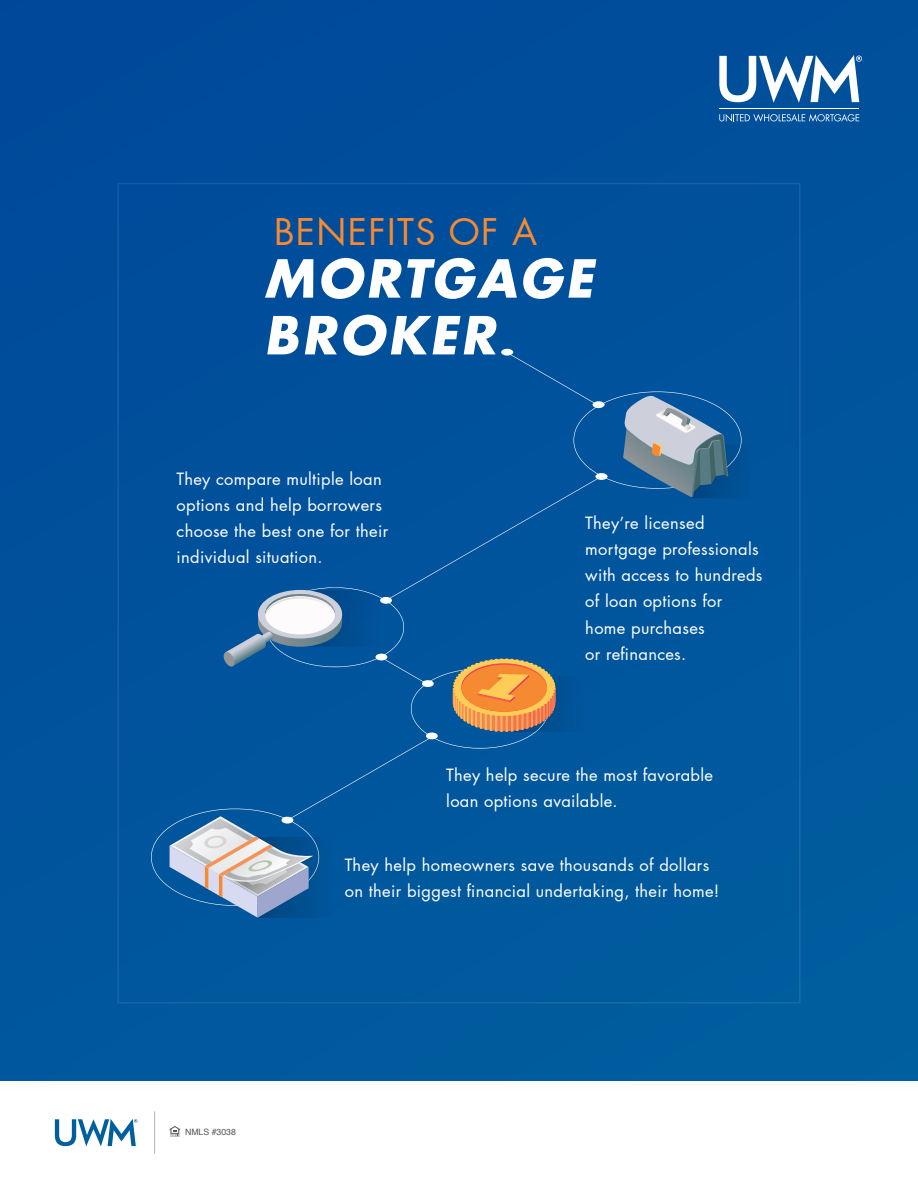
<style>
.page{position:relative;width:918px;height:1188px;background:#fff}
.page>*{position:absolute;margin:0;border:0;box-sizing:border-box;transform-origin:0 0}
.t1{font:36px "Futura LT Pro";letter-spacing:.04em;color:#f68a33}
.t2{font:16.5px/26.1px "Futura LT Pro";letter-spacing:.02em;color:#fff}
.t3{font:8.7px "Helvetica";color:#575757}
</style>
<div class="page">
<div style="left:0;top:0;width:918px;height:1080px;background:#00529c"></div>
<svg style="left:55px;top:1119px;width:82px;height:27px"></svg>
<svg style="left:265px;top:259px;width:48px;height:39px"></svg>
<svg style="left:321px;top:258px;width:80px;height:41px"></svg>
<svg style="left:407px;top:258px;width:110px;height:41px"></svg>
<svg style="left:523px;top:258px;width:73px;height:41px"></svg>
<svg style="left:151px;top:315px;width:591px;height:603px"></svg>
<hr style="left:154px;top:1111px;width:1px;height:43px;background:#b2b5b6">
<svg style="left:170px;top:1126px;width:10px;height:11px"></svg>
<svg style="left:719px;top:114px;width:140px;height:8px"></svg>
<hr style="left:719px;top:108px;width:140px;height:1px;background:#fff">
<svg style="left:719px;top:55px;width:143px;height:48px"></svg>
<h1 class="t1" style="left:274px;top:207px;width:265px">BENEFITS OF A</h1>
<p class="t2" style="left:177px;top:465px;width:213px">They compare multiple loan options and help borrowers choose the best one for their individual situation.</p>
<p class="t2" style="left:585px;top:510px;width:179px">They’re licensed mortgage professionals with access to hundreds of loan options for home purchases<br>or refinances.</p>
<p class="t2" style="left:446px;top:762px;width:268px">They help secure the most favorable loan options available.</p>
<p class="t3" style="left:185px;top:1125px;width:52px">NMLS #3038</p>
<p class="t2" style="left:345px;top:852px;width:376px">They help homeowners save thousands of dollars on their biggest financial undertaking, their home!</p>
</div>
